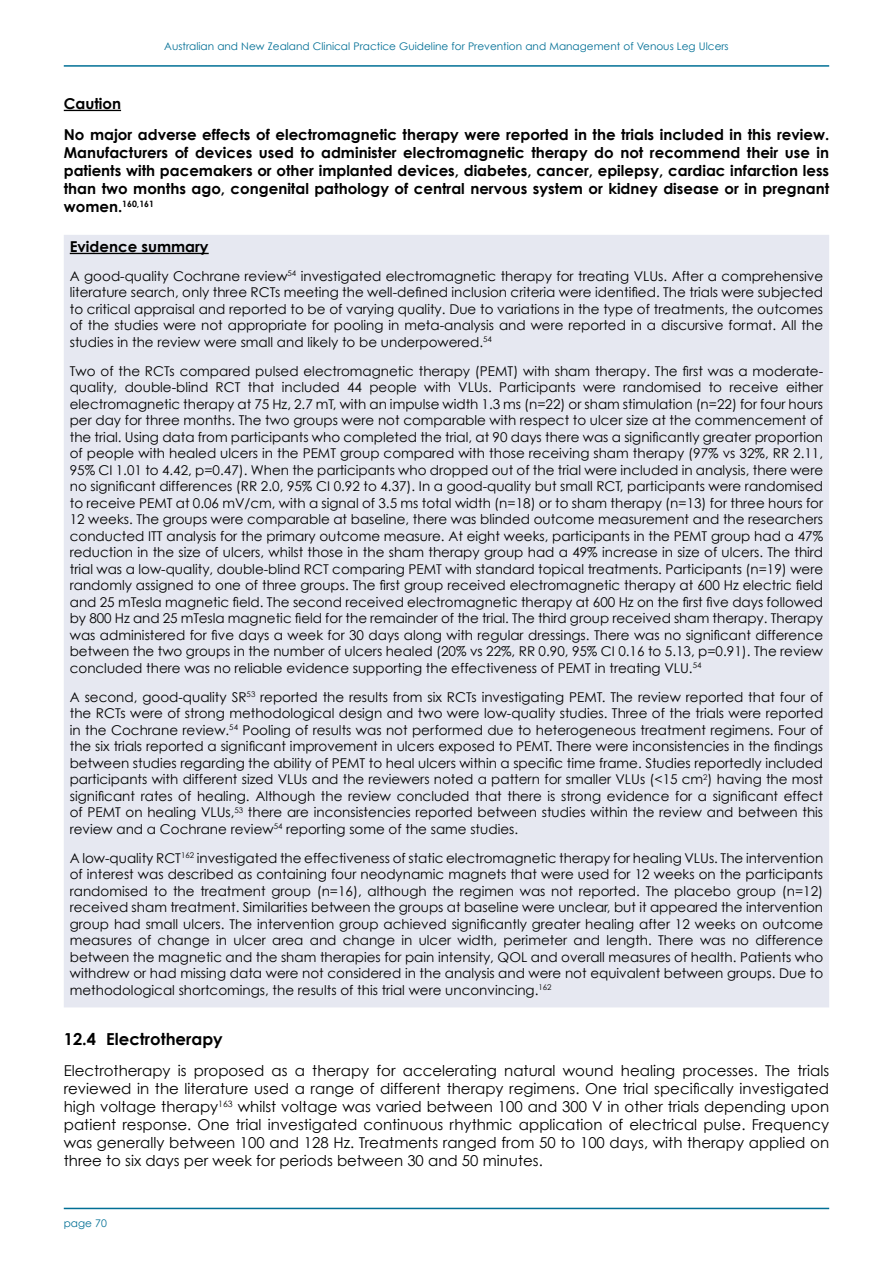
<style>
.page{position:relative;width:893px;height:1263px;background:#fff}
.page>*{position:absolute;margin:0;border:0;box-sizing:border-box;transform-origin:0 0}
.t1{font:700 16.5px "Century Gothic";color:#000}
.t2{font:15px/18px "Century Gothic";color:#000;text-align:justify}
.t3{font:700 15px/18px "Century Gothic";color:#000}
.t4{font:13.5px/16.5px "Century Gothic";color:#000;text-align:justify}
.t5{font:10.5px "Century Gothic";color:#006f95}
.t6{font:700 8.7px "Century Gothic";color:#000}
.s1{font-size:15px}
</style>
<div class="page">
<hr style="left:64px;top:65px;width:765px;height:2px;background:#006f95">
<hr style="left:64px;top:1208px;width:765px;height:1px;background:#006f95">
<hr style="left:64px;top:110px;width:57px;height:1px;background:#000">
<div style="left:64px;top:235px;width:765px;height:772px;background:#e6e8f1"></div>
<hr style="left:70px;top:253px;width:139px;height:1px;background:#000">
<p class="t5" style="left:164px;top:40px;width:566px">Australian and New Zealand Clinical Practice Guideline for Prevention and Management of Venous Leg Ulcers</p>
<p class="t3" style="left:64px;top:88px;width:767px;line-height:30.8px">Caution<br>No major adverse effects of electromagnetic therapy were reported in the trials included in this review.</p>
<p class="t3" style="left:64px;top:143px;width:767px;text-align:justify">Manufacturers of devices used to administer electromagnetic therapy do not recommend their use in patients with pacemakers or other implanted devices, diabetes, cancer, epilepsy, cardiac infarction less than two months ago, congenital pathology of central nervous system or kidney disease or in pregnant</p>
<p class="t6" style="left:64px;top:198px;width:92px"><span class="s1">women.</span>160,161</p>
<p class="t3" style="left:70px;top:237px;width:140px">Evidence summary</p>
<p class="t4" style="left:70px;top:268px;width:755px">A good-quality Cochrane review<sup>54</sup> investigated electromagnetic therapy for treating VLUs. After a comprehensive literature search, only three RCTs meeting the well-defined inclusion criteria were identified. The trials were subjected to critical appraisal and reported to be of varying quality. Due to variations in the type of treatments, the outcomes of the studies were not appropriate for pooling in meta-analysis and were reported in a discursive format. All the studies in the review were small and likely to be underpowered.<sup>54</sup></p>
<p class="t4" style="left:70px;top:362px;width:755px">Two of the RCTs compared pulsed electromagnetic therapy (PEMT) with sham therapy. The first was a moderate&shy;quality, double-blind RCT that included 44 people with VLUs. Participants were randomised to receive either electromagnetic therapy at 75 Hz, 2.7 mT, with an impulse width 1.3 ms (n=22) or sham stimulation (n=22) for four hours per day for three months. The two groups were not comparable with respect to ulcer size at the commencement of the trial. Using data from participants who completed the trial, at 90 days there was a significantly greater proportion of people with healed ulcers in the PEMT group compared with those receiving sham therapy (97% vs 32%, RR 2.11, 95% CI 1.01 to 4.42, p=0.47). When the participants who dropped out of the trial were included in analysis, there were no significant differences (RR 2.0, 95% CI 0.92 to 4.37). In a good-quality but small RCT, participants were randomised to receive PEMT at 0.06 mV/cm, with a signal of 3.5 ms total width (n=18) or to sham therapy (n=13) for three hours for 12 weeks. The groups were comparable at baseline, there was blinded outcome measurement and the researchers conducted ITT analysis for the primary outcome measure. At eight weeks, participants in the PEMT group had a 47% reduction in the size of ulcers, whilst those in the sham therapy group had a 49% increase in size of ulcers. The third trial was a low-quality, double-blind RCT comparing PEMT with standard topical treatments. Participants (n=19) were randomly assigned to one of three groups. The first group received electromagnetic therapy at 600 Hz electric field and 25 mTesla magnetic field. The second received electromagnetic therapy at 600 Hz on the first five days followed by 800 Hz and 25 mTesla magnetic field for the remainder of the trial. The third group received sham therapy. Therapy was administered for five days a week for 30 days along with regular dressings. There was no significant difference between the two groups in the number of ulcers healed (20% vs 22%, RR 0.90, 95% CI 0.16 to 5.13, p=0.91). The review concluded there was no reliable evidence supporting the effectiveness of PEMT in treating VLU.<sup>54</sup></p>
<p class="t4" style="left:70px;top:688px;width:755px">A second, good-quality SR<sup>53</sup> reported the results from six RCTs investigating PEMT. The review reported that four of the RCTs were of strong methodological design and two were low-quality studies. Three of the trials were reported in the Cochrane review.<sup>54</sup> Pooling of results was not performed due to heterogeneous treatment regimens. Four of the six trials reported a significant improvement in ulcers exposed to PEMT. There were inconsistencies in the findings between studies regarding the ability of PEMT to heal ulcers within a specific time frame. Studies reportedly included participants with different sized VLUs and the reviewers noted a pattern for smaller VLUs (&lt;15 cm<sup>2</sup>) having the most significant rates of healing. Although the review concluded that there is strong evidence for a significant effect of PEMT on healing VLUs,<sup>53</sup> there are inconsistencies reported between studies within the review and between this review and a Cochrane review<sup>54</sup> reporting some of the same studies.</p>
<p class="t4" style="left:70px;top:849px;width:755px">A low-quality RCT<sup>162</sup> investigated the effectiveness of static electromagnetic therapy for healing VLUs. The intervention of interest was described as containing four neodynamic magnets that were used for 12 weeks on the participants randomised to the treatment group (n=16), although the regimen was not reported. The placebo group (n=12) received sham treatment. Similarities between the groups at baseline were unclear, but it appeared the intervention group had small ulcers. The intervention group achieved significantly greater healing after 12 weeks on outcome measures of change in ulcer area and change in ulcer width, perimeter and length. There was no difference between the magnetic and the sham therapies for pain intensity, QOL and overall measures of health. Patients who withdrew or had missing data were not considered in the analysis and were not equivalent between groups. Due to methodological shortcomings, the results of this trial were unconvincing.<sup>162</sup></p>
<p class="t1" style="left:64px;top:1029px;width:161px">12.4 Electrotherapy</p>
<p class="t2" style="left:64px;top:1061px;width:767px">Electrotherapy is proposed as a therapy for accelerating natural wound healing processes. The trials reviewed in the literature used a range of different therapy regimens. One trial specifically investigated high voltage therapy<sup>163</sup> whilst voltage was varied between 100 and 300 V in other trials depending upon patient response. One trial investigated continuous rhythmic application of electrical pulse. Frequency was generally between 100 and 128 Hz. Treatments ranged from 50 to 100 days, with therapy applied on three to six days per week for periods between 30 and 50 minutes.</p>
<p class="t5" style="left:64px;top:1217px;width:45px">page 70</p>
</div>
